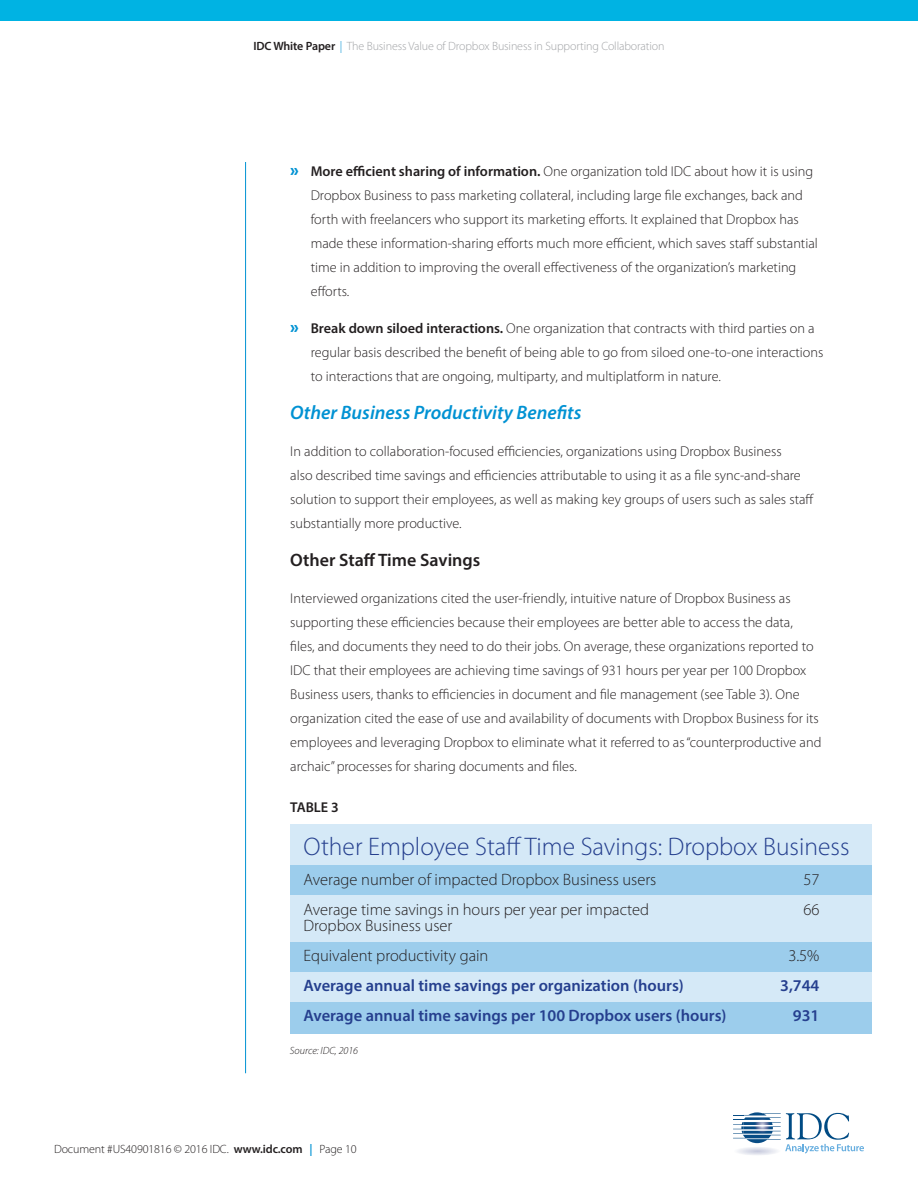
<style>
.page{position:relative;width:918px;height:1188px;background:#fff}
.page>*{position:absolute;margin:0;border:0;box-sizing:border-box;transform-origin:0 0}
.t1{font:300 25.5px "Myriad Pro";color:#253f8e}
.t2{font:italic 600 19.5px "Myriad Pro";color:#0092d3}
.t3{font:600 18px "Myriad Pro";color:#231f20}
.t4{font:300 16.5px "Myriad Pro";color:#231f20}
.t5{font:600 16.5px "Myriad Pro";color:#253f8e}
.t6{font:300 14.25px/24px "Myriad Pro";color:#231f20}
.t7{font:600 14.25px "Myriad Pro";color:#231f20}
.t8{font:300 12px "Myriad Pro";letter-spacing:-.01em;color:#a1a3a6}
.t9{font:300 12px "Myriad Pro";letter-spacing:-.01em;color:#231f20}
.t10{font:italic 300 10.5px "Myriad Pro";color:#231f20}
.s1{font-weight:600;color:#231f20}
.s2{color:#0092d3}
.s3{font-weight:900;font-size:18px;color:#0092d3}
.s4{font-weight:600}
.s5{font-weight:600;color:#0092d3}
</style>
<div class="page">
<svg style="left:733px;top:1113px;width:131px;height:42px"></svg>
<hr style="left:245px;top:162px;width:1px;height:911px;background:#0092d3">
<div style="left:0;top:0;width:918px;height:21px;background:#00b3e3"></div>
<div style="left:290px;top:825px;width:582px;height:209px;background:#d5e9f7"></div>
<div style="left:291px;top:866px;width:581px;height:29px;background:#9ccdec"></div>
<div style="left:291px;top:942px;width:581px;height:29px;background:#9ccdec"></div>
<div style="left:291px;top:1002px;width:581px;height:32px;background:#9ccdec"></div>
<p class="t8" style="left:253px;top:39px;width:413px"><span class="s1">IDC White Paper</span> <span class="s2">|</span> The Business Value of Dropbox Business in Supporting Collaboration</p>
<p class="t6" style="left:311px;top:159px;width:509px;text-indent:-21px"><span class="s3">»</span> <span class="s4">More efficient sharing of information.</span> One organization told IDC about how it is using Dropbox Business to pass marketing collateral, including large file exchanges, back and forth with freelancers who support its marketing efforts. It explained that Dropbox has made these information-sharing efforts much more efficient, which saves staff substantial time in addition to improving the overall effectiveness of the organization’s marketing efforts.</p>
<p class="t6" style="left:311px;top:316px;width:514px;text-indent:-21px"><span class="s3">»</span> <span class="s4">Break down siloed interactions.</span> One organization that contracts with third parties on a regular basis described the benefit of being able to go from siloed one-to-one interactions to interactions that are ongoing, multiparty, and multiplatform in nature.</p>
<p class="t2" style="left:290px;top:400px;width:293px">Other Business Productivity Benefits</p>
<p class="t6" style="left:290px;top:439px;width:525px">In addition to collaboration-focused efficiencies, organizations using Dropbox Business<br>also described time savings and efficiencies attributable to using it as a file sync-and-share solution to support their employees, as well as making key groups of users such as sales staff substantially more productive.</p>
<p class="t3" style="left:290px;top:548px;width:192px">Other Staff Time Savings</p>
<p class="t6" style="left:290px;top:586px;width:533px">Interviewed organizations cited the user-friendly, intuitive nature of Dropbox Business as supporting these efficiencies because their employees are better able to access the data,<br>files, and documents they need to do their jobs. On average, these organizations reported to IDC that their employees are achieving time savings of 931 hours per year per 100 Dropbox Business users, thanks to efficiencies in document and file management (see Table 3). One organization cited the ease of use and availability of documents with Dropbox Business for its employees and leveraging Dropbox to eliminate what it referred to as “counterproductive and archaic” processes for sharing documents and files.</p>
<p class="t7" style="left:290px;top:799px;width:50px">TABLE 3</p>
<p class="t1" style="left:303px;top:831px;width:548px">Other Employee Staff Time Savings: Dropbox Business</p>
<p class="t4" style="left:303px;top:870px;width:354px">Average number of impacted Dropbox Business users</p>
<p class="t4" style="left:803px;top:870px;width:18px">57</p>
<p class="t4" style="left:303px;top:900px;width:347px">Average time savings in hours per year per impacted</p>
<p class="t4" style="left:803px;top:900px;width:18px">66</p>
<p class="t4" style="left:303px;top:916px;width:150px">Dropbox Business user</p>
<p class="t4" style="left:303px;top:946px;width:186px">Equivalent productivity gain</p>
<p class="t4" style="left:788px;top:946px;width:33px">3.5%</p>
<p class="t5" style="left:303px;top:975px;width:382px">Average annual time savings per organization (hours)</p>
<p class="t5" style="left:780px;top:975px;width:41px">3,744</p>
<p class="t5" style="left:303px;top:1005px;width:425px">Average annual time savings per 100 Dropbox users (hours)</p>
<p class="t5" style="left:793px;top:1005px;width:28px">931</p>
<p class="t10" style="left:290px;top:1044px;width:70px">Source: IDC, 2016</p>
<p class="t9" style="left:54px;top:1141px;width:304px">Document #US40901816 © 2016 IDC. <span class="s4">www.idc.com</span> <span class="s5">|</span> Page 10</p>
</div>
